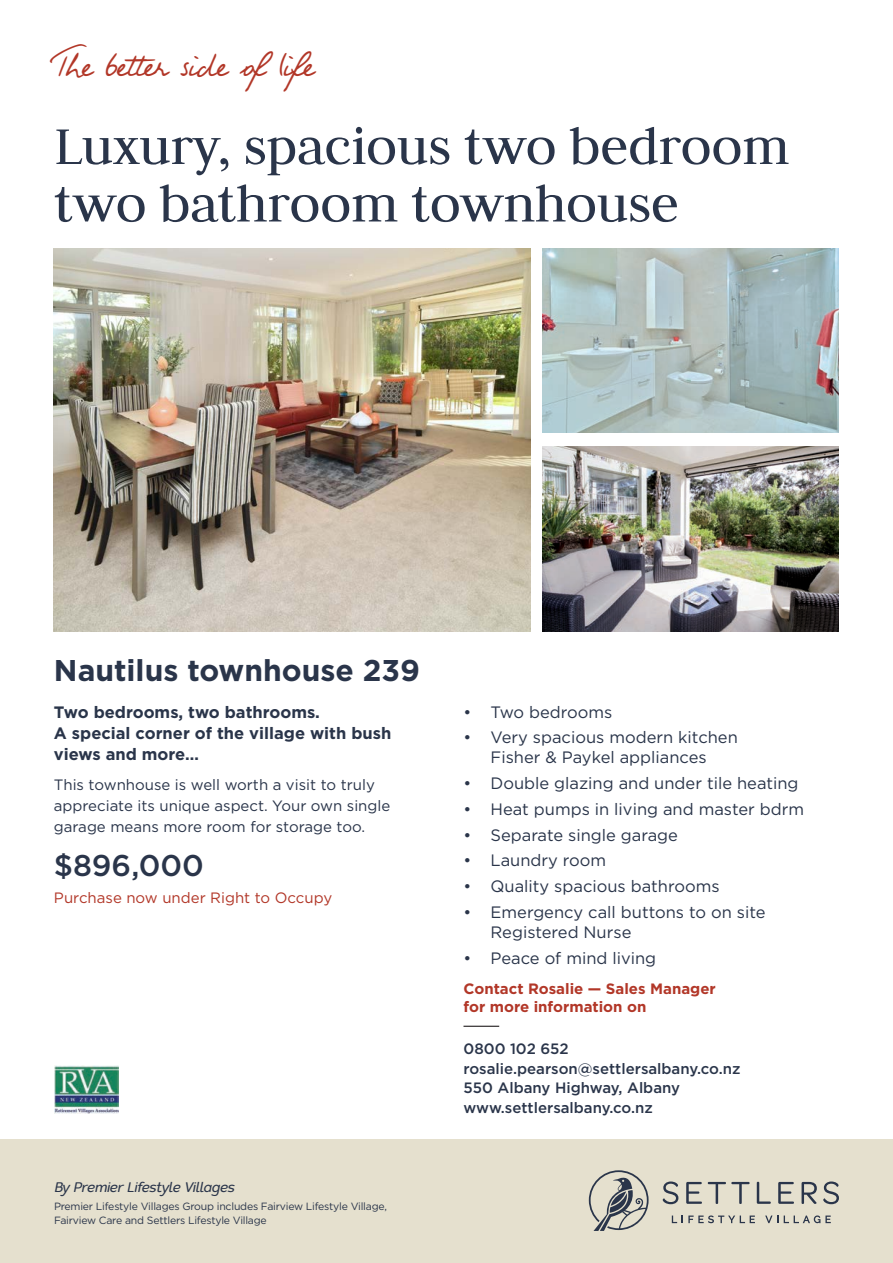
<style>
.page{position:relative;width:893px;height:1263px;background:#fff}
.page>*{position:absolute;margin:0;border:0;box-sizing:border-box;transform-origin:0 0}
.t1{font:58.95px/57.4px "Judson";letter-spacing:-.01em;color:#2a354a}
.t2{font:36.3px "Fabio Handwriting";letter-spacing:-.01em;color:#b23728}
.t3{font:700 30px "Gotham";color:#2a354a}
.t4{font:500 30px "Gotham";color:#2a354a}
.t5{font:16.5px/19.5px "Gotham";color:#2a354a;text-align:center}
.t6{font:700 16.5px/21px "Gotham";color:#2a354a}
.t7{font:15px/21px "Gotham";color:#2a354a}
.t8{font:500 15px/19.5px "Gotham";color:#2a354a}
.t9{font:700 15px/18px "Gotham";color:#b23728}
.t10{font:15px "Gotham";color:#b23728}
.t11{font:italic 13.5px "Redshift";letter-spacing:-.025em;color:#2a354a}
.t12{font:10.5px/13.5px "Gotham";letter-spacing:-.02em;color:#2a354a}
</style>
<div class="page">
<img style="left:54px;top:248px;width:476px;height:383px">
<img style="left:543px;top:248px;width:296px;height:185px">
<img style="left:543px;top:446px;width:296px;height:185px">
<div style="left:0;top:1140px;width:893px;height:123px;background:#e5e0ce"></div>
<img style="left:54px;top:1065px;width:64px;height:48px">
<svg style="left:672px;top:1215px;width:83px;height:8px"></svg>
<svg style="left:765px;top:1215px;width:13px;height:8px"></svg>
<svg style="left:784px;top:1215px;width:47px;height:8px"></svg>
<svg style="left:663px;top:1181px;width:15px;height:23px"></svg>
<svg style="left:686px;top:1182px;width:16px;height:22px"></svg>
<svg style="left:708px;top:1182px;width:42px;height:22px"></svg>
<svg style="left:757px;top:1182px;width:14px;height:22px"></svg>
<svg style="left:778px;top:1182px;width:16px;height:22px"></svg>
<svg style="left:802px;top:1182px;width:15px;height:22px"></svg>
<svg style="left:823px;top:1181px;width:16px;height:23px"></svg>
<svg style="left:589px;top:1170px;width:60px;height:61px"></svg>
<hr style="left:463px;top:1026px;width:36px;height:1px;background:#231f20">
<p class="t2" style="left:54px;top:43px;width:262px">The better side of life</p>
<p class="t1" style="left:54px;top:116px;width:737px">Luxury, spacious two bedroom two bathroom townhouse</p>
<p class="t3" style="left:54px;top:653px;width:367px">Nautilus townhouse 239</p>
<p class="t6" style="left:54px;top:701px;width:339px">Two bedrooms, two bathrooms.<br>A special corner of the village with bush views and more…</p>
<p class="t7" style="left:54px;top:773px;width:338px">This townhouse is well worth a visit to truly appreciate its unique aspect. Your own single garage means more room for storage too.</p>
<p class="t4" style="left:54px;top:848px;width:152px">$896,000</p>
<p class="t10" style="left:54px;top:889px;width:280px">Purchase now under Right to Occupy</p>
<p class="t11" style="left:54px;top:1178px;width:182px">By Premier Lifestyle Villages</p>
<p class="t12" style="left:54px;top:1199px;width:334px">Premier Lifestyle Villages Group includes Fairview Lifestyle Village,<br>Fairview Care and Settlers Lifestyle Village</p>
<p class="t5" style="left:463px;top:702px;width:150px">• Two bedrooms</p>
<p class="t5" style="left:463px;top:727px;width:276px">• Very spacious modern kitchen<br>Fisher &amp; Paykel appliances</p>
<p class="t5" style="left:463px;top:773px;width:337px">• Double glazing and under tile heating</p>
<p class="t5" style="left:463px;top:799px;width:342px">• Heat pumps in living and master bdrm</p>
<p class="t5" style="left:463px;top:825px;width:216px">• Separate single garage</p>
<p class="t5" style="left:463px;top:851px;width:144px">• Laundry room</p>
<p class="t5" style="left:463px;top:876px;width:258px">• Quality spacious bathrooms</p>
<p class="t5" style="left:490px;top:902px;width:277px;text-align:left;text-indent:-27px">• Emergency call buttons to on site<br>Registered Nurse</p>
<p class="t5" style="left:463px;top:948px;width:194px">• Peace of mind living</p>
<p class="t9" style="left:463px;top:979px;width:254px">Contact Rosalie — Sales Manager for more information on</p>
<p class="t8" style="left:463px;top:1039px;width:279px">0800 102 652 rosalie.pearson@settlersalbany.co.nz<br>550 Albany Highway, Albany www.settlersalbany.co.nz</p>
</div>
